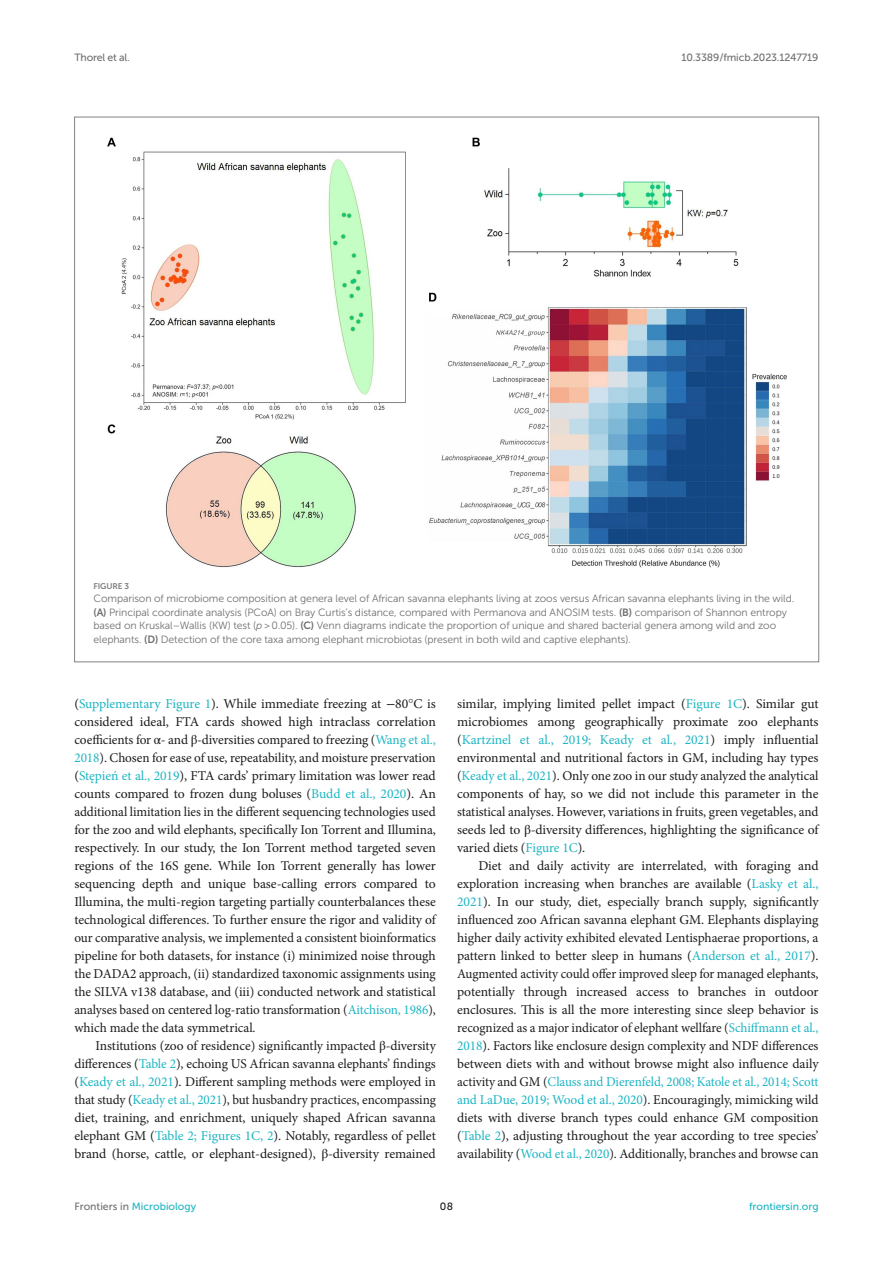
<style>
.page{position:relative;width:893px;height:1263px;background:#fff}
.page>*{position:absolute;margin:0;border:0;box-sizing:border-box;transform-origin:0 0}
.TEXT{font:13.5px/18px "Minion Pro";letter-spacing:-.005em;color:#1b1c1b;text-align:justify}
.FIG_LEG{font:10.5px/13.5px "Museo Sans 300";letter-spacing:-.01em;color:#706f70}
.t1{font:10.5px "Museo Sans 500";color:#1db5c3}
.t2{font:10.5px "Museo Sans 500";letter-spacing:-.015em;color:#706f70}
.t3{font:10.5px "Museo Sans 500";color:#1b1c1b}
.FIG_HD{font:8.25px "Museo Sans 700";letter-spacing:-.01em;color:#7e7f7f}
.s1{font-family:"Museo Sans 700"}
.s2{font-style:italic}
.s3{color:#1db5c3}
.s4{font-family:"STIX General"}
.s5{font-family:"STIX"}
.s6{color:#706f70}
</style>
<div class="page">
<img style="left:107px;top:137px;width:680px;height:431px">
<p class="t2" style="left:74px;top:51px;width:57px">Thorel et al.</p>
<p class="t2" style="left:681px;top:51px;width:138px">10.3389/fmicb.2023.1247719</p>
<p class="FIG_HD" style="left:94px;top:581px;width:37px">FIGURE 3</p>
<p class="FIG_LEG" style="left:94px;top:592px;width:702px">Comparison of microbiome composition at genera level of African savanna elephants living at zoos versus African savanna elephants living in the wild. <span class="s1">(A)</span> Principal coordinate analysis (PCoA) on Bray Curtis’s distance, compared with Permanova and ANOSIM tests. <span class="s1">(B)</span> comparison of Shannon entropy based on Kruskal–Wallis (KW) test (<span class="s2">p</span> &gt; 0.05). <span class="s1">(C)</span> Venn diagrams indicate the proportion of unique and shared bacterial genera among wild and zoo elephants. <span class="s1">(D)</span> Detection of the core taxa among elephant microbiotas (present in both wild and captive elephants).</p>
<p class="TEXT" style="left:74px;top:695px;width:363px">(<span class="s3">Supplementary Figure 1</span>). While immediate freezing at <span class="s4">−</span>80<span class="s5">°</span>C is considered ideal, FTA cards showed high intraclass correlation coefficients for <span class="s4">α</span>- and <span class="s4">β</span>-diversities compared to freezing (<span class="s3">Wang et al., 2018</span>). Chosen for ease of use, repeatability, and moisture preservation (<span class="s3">Stępień et al., 2019</span>), FTA cards’ primary limitation was lower read counts compared to frozen dung boluses (<span class="s3">Budd et al., 2020</span>). An additional limitation lies in the different sequencing technologies used for the zoo and wild elephants, specifically Ion Torrent and Illumina, respectively. In our study, the Ion Torrent method targeted seven regions of the 16S gene. While Ion Torrent generally has lower sequencing depth and unique base-calling errors compared to Illumina, the multi-region targeting partially counterbalances these technological differences. To further ensure the rigor and validity of our comparative analysis, we implemented a consistent bioinformatics pipeline for both datasets, for instance (i) minimized noise through the DADA2 approach, (ii) standardized taxonomic assignments using the SILVA v138 database, and (iii) conducted network and statistical analyses based on centered log-ratio transformation (<span class="s3">Aitchison, 1986</span>), which made the data symmetrical.</p>
<p class="TEXT" style="left:74px;top:1037px;width:363px;text-indent:21px">Institutions (zoo of residence) significantly impacted <span class="s4">β</span>-diversity differences (<span class="s3">Table 2</span>), echoing US African savanna elephants’ findings (<span class="s3">Keady et al., 2021</span>). Different sampling methods were employed in that study (<span class="s3">Keady et al., 2021</span>), but husbandry practices, encompassing diet, training, and enrichment, uniquely shaped African savanna elephant GM (<span class="s3">Table 2; Figures 1C, 2</span>). Notably, regardless of pellet brand (horse, cattle, or elephant-designed), <span class="s4">β</span>-diversity remained</p>
<p class="TEXT" style="left:457px;top:695px;width:363px">similar, implying limited pellet impact (<span class="s3">Figure 1C</span>). Similar gut microbiomes among geographically proximate zoo elephants (<span class="s3">Kartzinel et al., 2019; Keady et al., 2021</span>) imply influential environmental and nutritional factors in GM, including hay types (<span class="s3">Keady et al., 2021</span>). Only one zoo in our study analyzed the analytical components of hay, so we did not include this parameter in the statistical analyses. However, variations in fruits, green vegetables, and seeds led to <span class="s4">β</span>-diversity differences, highlighting the significance of varied diets (<span class="s3">Figure 1C</span>).</p>
<p class="TEXT" style="left:457px;top:857px;width:363px;text-indent:21px">Diet and daily activity are interrelated, with foraging and exploration increasing when branches are available (<span class="s3">Lasky et al., 2021</span>). In our study, diet, especially branch supply, significantly influenced zoo African savanna elephant GM. Elephants displaying higher daily activity exhibited elevated Lentisphaerae proportions, a pattern linked to better sleep in humans (<span class="s3">Anderson et al., 2017</span>).<br>Augmented activity could offer improved sleep for managed elephants, potentially through increased access to branches in outdoor enclosures. This is all the more interesting since sleep behavior is recognized as a major indicator of elephant wellfare (<span class="s3">Schiffmann et al., 2018</span>). Factors like enclosure design complexity and NDF differences between diets with and without browse might also influence daily activity and GM (<span class="s3">Clauss and Dierenfeld, 2008; Katole et al., 2014; Scott and LaDue, 2019; Wood et al., 2020</span>). Encouragingly, mimicking wild diets with diverse branch types could enhance GM composition (<span class="s3">Table 2</span>), adjusting throughout the year according to tree species’ availability (<span class="s3">Wood et al., 2020</span>). Additionally, branches and browse can</p>
<p class="t1" style="left:74px;top:1200px;width:123px"><span class="s6">Frontiers in</span> Microbiology</p>
<p class="t3" style="left:440px;top:1200px;width:15px">08</p>
<p class="t1" style="left:749px;top:1200px;width:71px">frontiersin.org</p>
</div>
